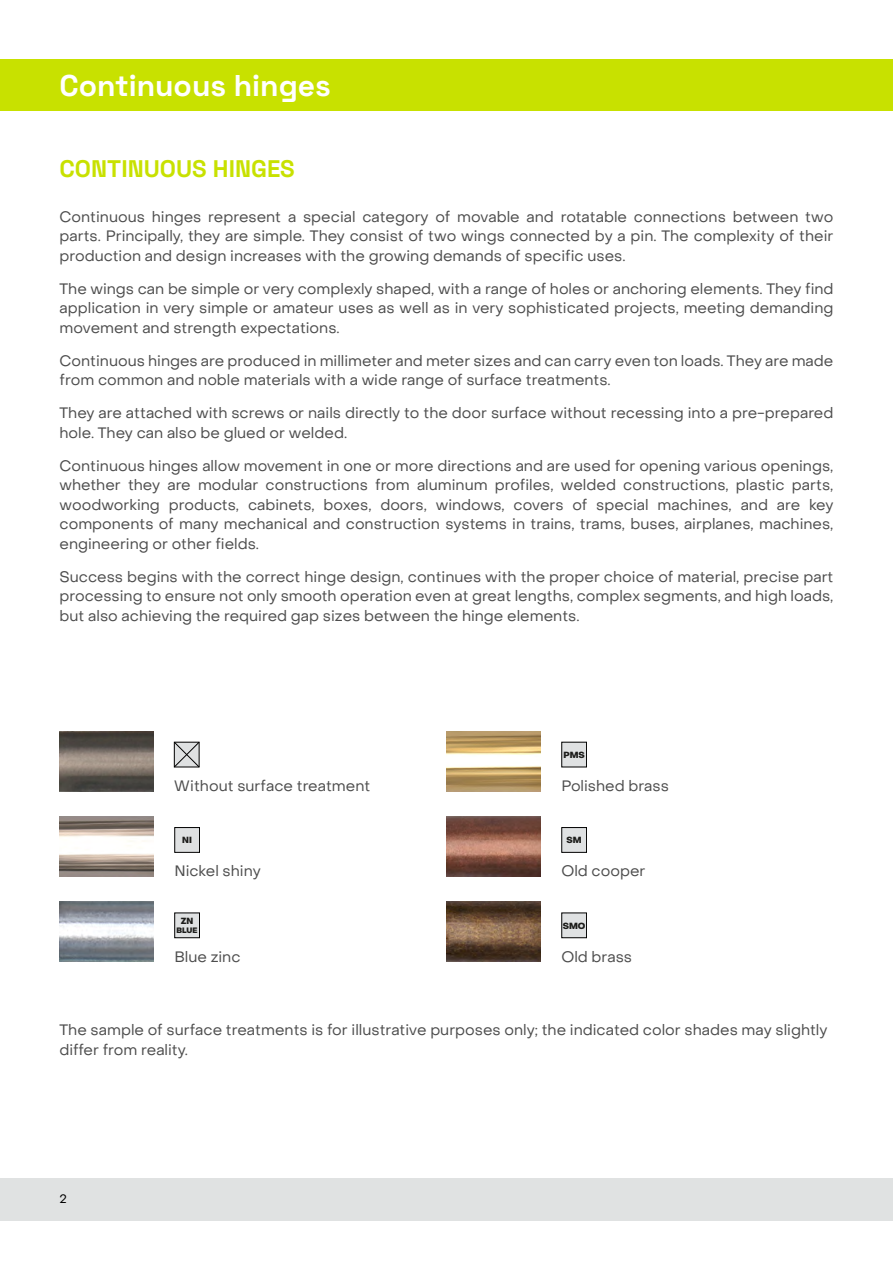
<style>
.page{position:relative;width:893px;height:1263px;background:#fff}
.page>*{position:absolute;margin:0;border:0;box-sizing:border-box;transform-origin:0 0}
.t1{font:700 30px "Space Grotesk";color:#fff}
.t2{font:700 24px "Space Grotesk";color:#c8e100}
.t3{font:15px/19.5px "Object Sans";color:#4d4d4d;text-align:justify}
.t4{font:12px "Object Sans";color:#000}
.t5{font:800 8.7px "Object Sans";color:#1d1d1b}
.t6{font:800 7.65px "Object Sans";color:#1d1d1b}
</style>
<div class="page">
<div style="left:0;top:60px;width:893px;height:51px;background:#c8e100"></div>
<div style="left:0;top:1178px;width:893px;height:42px;background:#e0e2e2"></div>
<img style="left:60px;top:816px;width:93px;height:60px">
<img style="left:447px;top:731px;width:93px;height:60px">
<img style="left:447px;top:816px;width:93px;height:60px">
<img style="left:447px;top:902px;width:93px;height:60px">
<img style="left:60px;top:902px;width:93px;height:60px">
<div style="left:175px;top:827px;width:25px;height:25px;background:#dfe1e2"></div>
<div style="left:174px;top:827px;width:26px;height:26px;border:1px solid #000"></div>
<img style="left:60px;top:731px;width:93px;height:60px">
<svg style="left:174px;top:742px;width:25px;height:25px"></svg>
<div style="left:562px;top:742px;width:25px;height:25px;background:#dfe1e2"></div>
<div style="left:562px;top:827px;width:25px;height:25px;background:#dfe1e2"></div>
<div style="left:561px;top:827px;width:26px;height:26px;border:1px solid #000"></div>
<div style="left:562px;top:913px;width:25px;height:25px;background:#dfe1e2"></div>
<div style="left:561px;top:912px;width:26px;height:26px;border:1px solid #000"></div>
<div style="left:175px;top:913px;width:24px;height:25px;background:#dfe1e2"></div>
<div style="left:174px;top:912px;width:26px;height:26px;border:1px solid #000"></div>
<p class="t1" style="left:60px;top:62px;width:273px">Continuous hinges</p>
<p class="t2" style="left:60px;top:149px;width:237px">CONTINUOUS HINGES</p>
<p class="t3" style="left:60px;top:207px;width:775px">Continuous hinges represent a special category of movable and rotatable connections between two parts. Principally, they are simple. They consist of two wings connected by a pin. The complexity of their production and design increases with the growing demands of specific uses.</p>
<p class="t3" style="left:60px;top:279px;width:775px">The wings can be simple or very complexly shaped, with a range of holes or anchoring elements. They find application in very simple or amateur uses as well as in very sophisticated projects, meeting demanding movement and strength expectations.</p>
<p class="t3" style="left:60px;top:351px;width:775px">Continuous hinges are produced in millimeter and meter sizes and can carry even ton loads. They are made from common and noble materials with a wide range of surface treatments.</p>
<p class="t3" style="left:60px;top:403px;width:775px">They are attached with screws or nails directly to the door surface without recessing into a pre-prepared hole. They can also be glued or welded.</p>
<p class="t3" style="left:60px;top:456px;width:775px">Continuous hinges allow movement in one or more directions and are used for opening various openings, whether they are modular constructions from aluminum profiles, welded constructions, plastic parts, woodworking products, cabinets, boxes, doors, windows, covers of special machines, and are key components of many mechanical and construction systems in trains, trams, buses, airplanes, machines, engineering or other fields.</p>
<p class="t3" style="left:60px;top:567px;width:775px">Success begins with the correct hinge design, continues with the proper choice of material, precise part processing to ensure not only smooth operation even at great lengths, complex segments, and high loads, but also achieving the required gap sizes between the hinge elements.</p>
<p class="t5" style="left:563px;top:749px;width:23px">PMS</p>
<p class="t3" style="left:174px;top:776px;width:198px">Without surface treatment</p>
<p class="t3" style="left:561px;top:776px;width:109px">Polished brass</p>
<p class="t5" style="left:182px;top:835px;width:11px">NI</p>
<p class="t5" style="left:567px;top:835px;width:17px">SM</p>
<p class="t3" style="left:174px;top:861px;width:88px">Nickel shiny</p>
<p class="t3" style="left:561px;top:861px;width:86px">Old cooper</p>
<p class="t5" style="left:181px;top:915px;width:14px">ZN</p>
<p class="t6" style="left:176px;top:926px;width:23px">BLUE</p>
<p class="t5" style="left:563px;top:920px;width:24px">SMO</p>
<p class="t3" style="left:174px;top:947px;width:68px">Blue zinc</p>
<p class="t3" style="left:561px;top:947px;width:72px">Old brass</p>
<p class="t3" style="left:60px;top:1020px;width:769px">The sample of surface treatments is for illustrative purposes only; the indicated color shades may slightly differ from reality.</p>
<p class="t4" style="left:60px;top:1192px;width:9px">2</p>
</div>
